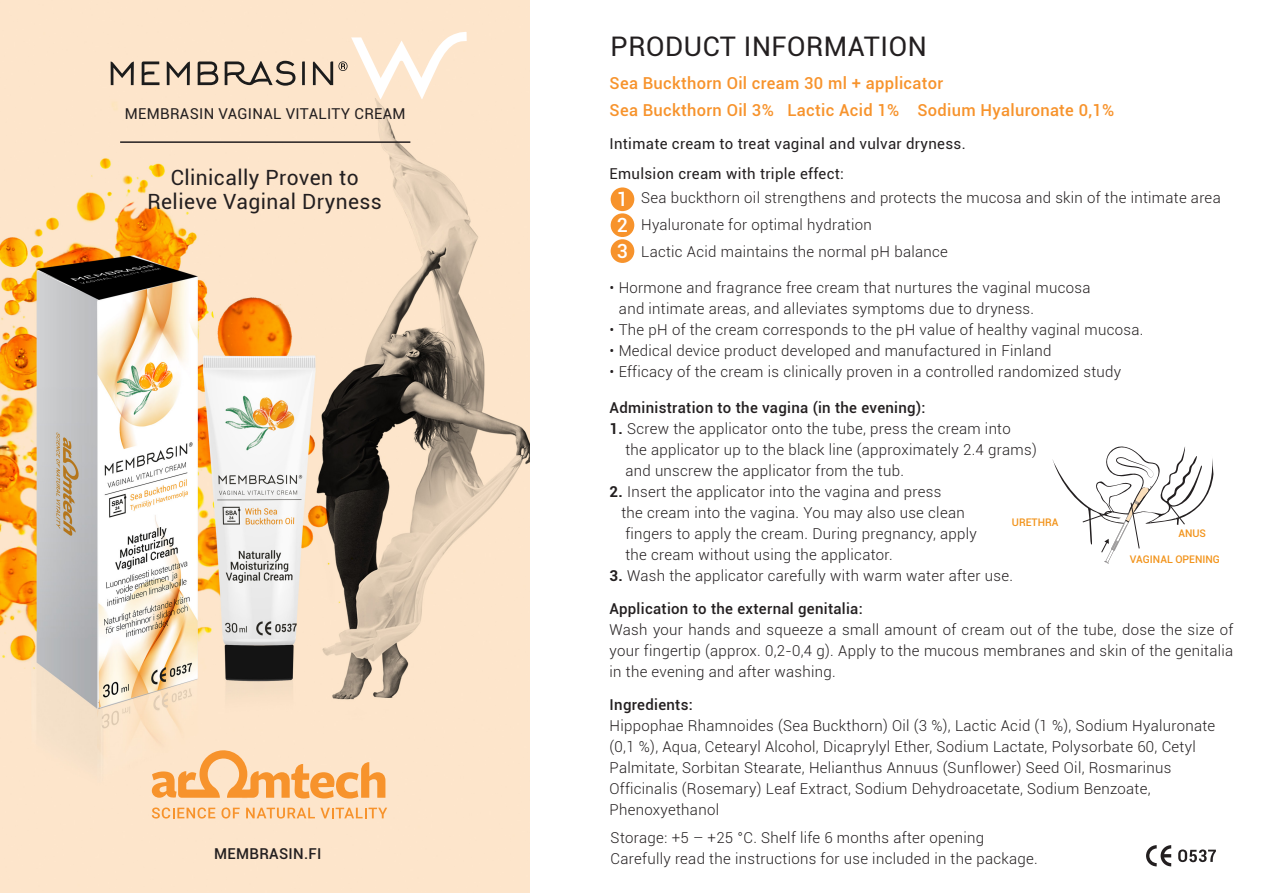
<style>
.page{position:relative;width:1263px;height:893px;background:#fff}
.page>*{position:absolute;margin:0;border:0;box-sizing:border-box;transform-origin:0 0}
.t1{font:27px "Roboto";letter-spacing:.02em;color:#231f20}
.t2{font:21px "Roboto";letter-spacing:.02em;color:#231f20}
.t3{font:500 19.65px/25.8px "Roboto";color:#fff}
.t4{font:500 19.5px "Roboto";color:#fff}
.t5{font:500 16.5px "Roboto";letter-spacing:.02em;color:#f7932c}
.t6{font:300 15px/21px "Roboto";letter-spacing:.02em;color:#231f20;text-align:justify}
.t7{font:15px/30px "Roboto";letter-spacing:.02em;color:#231f20}
.t8{font:500 15px "Roboto";letter-spacing:.02em;color:#231f20}
.t9{font:500 10.5px "Roboto";color:#f2941c}
.s1{font-weight:700}
</style>
<div class="page">
<img style="left:0;top:0;width:529px;height:893px">
<svg style="left:152px;top:750px;width:233px;height:48px;background:#fac58e"></svg>
<svg style="left:152px;top:807px;width:63px;height:11px"></svg>
<svg style="left:221px;top:807px;width:19px;height:11px"></svg>
<svg style="left:246px;top:808px;width:141px;height:10px"></svg>
<div style="left:611px;top:187px;width:23px;height:24px;background:#f7932c;border-radius:50%"></div>
<div style="left:611px;top:213px;width:23px;height:24px;background:#f7932c;border-radius:50%"></div>
<svg style="left:1178px;top:849px;width:38px;height:13px"></svg>
<svg style="left:1146px;top:845px;width:25px;height:21px"></svg>
<hr style="left:120px;top:141px;width:290px;height:2px;background:#231f20">
<div style="left:611px;top:239px;width:23px;height:24px;background:#f7932c;border-radius:50%"></div>
<svg style="left:111px;top:62px;width:23px;height:23px"></svg>
<svg style="left:167px;top:62px;width:23px;height:23px"></svg>
<svg style="left:142px;top:61px;width:17px;height:24px"></svg>
<svg style="left:198px;top:61px;width:20px;height:24px"></svg>
<svg style="left:225px;top:61px;width:70px;height:25px;background:#b5a593"></svg>
<svg style="left:302px;top:61px;width:3px;height:24px"></svg>
<svg style="left:313px;top:31px;width:154px;height:68px"></svg>
<svg style="left:1052px;top:446px;width:162px;height:118px"></svg>
<p class="t7" style="left:125px;top:98px;width:282px">MEMBRASIN VAGINAL VITALITY CREAM</p>
<p class="t2" style="left:171px;top:162px;width:189px">Clinically Proven to</p>
<p class="t2" style="left:147px;top:186px;width:236px">Relieve Vaginal Dryness</p>
<p class="t8" style="left:214px;top:843px;width:109px">MEMBRASIN.FI</p>
<p class="t1" style="left:611px;top:28px;width:318px">PRODUCT INFORMATION</p>
<p class="t5" style="left:610px;top:71px;width:335px">Sea Buckthorn Oil cream 30 ml + applicator</p>
<p class="t5" style="left:610px;top:98px;width:506px">Sea Buckthorn Oil 3% Lactic Acid 1% Sodium Hyaluronate 0,1%</p>
<p class="t7" style="left:610px;top:128px;width:358px">Intimate cream to treat vaginal and vulvar dryness.<br>Emulsion cream with triple effect:</p>
<p class="t6" style="left:641px;top:187px;width:581px">Sea buckthorn oil strengthens and protects the mucosa and skin of the intimate area</p>
<p class="t6" style="left:641px;top:214px;width:232px">Hyaluronate for optimal hydration</p>
<p class="t6" style="left:641px;top:241px;width:308px">Lactic Acid maintains the normal pH balance</p>
<p class="t6" style="left:610px;top:277px;width:482px">• Hormone and fragrance free cream that nurtures the vaginal mucosa</p>
<p class="t6" style="left:619px;top:298px;width:417px">and intimate areas, and alleviates symptoms due to dryness.</p>
<p class="t6" style="left:610px;top:319px;width:535px">• The pH of the cream corresponds to the pH value of healthy vaginal mucosa.</p>
<p class="t6" style="left:610px;top:340px;width:443px">• Medical device product developed and manufactured in Finland</p>
<p class="t6" style="left:610px;top:361px;width:513px">• Efficacy of the cream is clinically proven in a controlled randomized study</p>
<p class="t8" style="left:610px;top:397px;width:317px">Administration to the vagina (in the evening):</p>
<p class="t6" style="left:610px;top:418px;width:403px"><span class="s1">1.</span> Screw the applicator onto the tube, press the cream into</p>
<p class="t6" style="left:625px;top:439px;width:413px">the applicator up to the black line (approximately 2.4 grams)</p>
<p class="t6" style="left:625px;top:460px;width:280px">and unscrew the applicator from the tub.</p>
<p class="t6" style="left:610px;top:481px;width:333px"><span class="s1">2.</span> Insert the applicator into the vagina and press</p>
<p class="t6" style="left:621px;top:502px;width:345px">the cream into the vagina. You may also use clean</p>
<p class="t6" style="left:625px;top:523px;width:353px">fingers to apply the cream. During pregnancy, apply</p>
<p class="t6" style="left:625px;top:544px;width:269px">the cream without using the applicator.</p>
<p class="t6" style="left:610px;top:565px;width:405px"><span class="s1">3.</span> Wash the applicator carefully with warm water after use.</p>
<p class="t8" style="left:610px;top:598px;width:255px">Application to the external genitalia:</p>
<p class="t6" style="left:610px;top:619px;width:625px">Wash your hands and squeeze a small amount of cream out of the tube, dose the size of your fingertip (approx. 0,2-0,4 g). Apply to the mucous membranes and skin of the genitalia in the evening and after washing.</p>
<p class="t8" style="left:610px;top:694px;width:85px">Ingredients:</p>
<p class="t6" style="left:610px;top:715px;width:607px;text-align:left">Hippophae Rhamnoides (Sea Buckthorn) Oil (3 %), Lactic Acid (1 %), Sodium Hyaluronate (0,1 %), Aqua, Cetearyl Alcohol, Dicaprylyl Ether, Sodium Lactate, Polysorbate 60, Cetyl Palmitate, Sorbitan Stearate, Helianthus Annuus (Sunflower) Seed Oil, Rosmarinus Officinalis (Rosemary) Leaf Extract, Sodium Dehydroacetate, Sodium Benzoate, Phenoxyethanol</p>
<h3 class="t3" style="left:617px;top:186px;width:13px">1<br>2</h3>
<p class="t4" style="left:617px;top:237px;width:13px">3</p>
<p class="t9" style="left:1012px;top:515px;width:48px">URETHRA</p>
<p class="t9" style="left:1178px;top:525px;width:29px">ANUS</p>
<p class="t9" style="left:1130px;top:552px;width:92px">VAGINAL OPENING</p>
<p class="t6" style="left:611px;top:826px;width:375px">Storage: +5 – +25 °C. Shelf life 6 months after opening</p>
<p class="t6" style="left:611px;top:847px;width:429px">Carefully read the instructions for use included in the package.</p>
</div>
